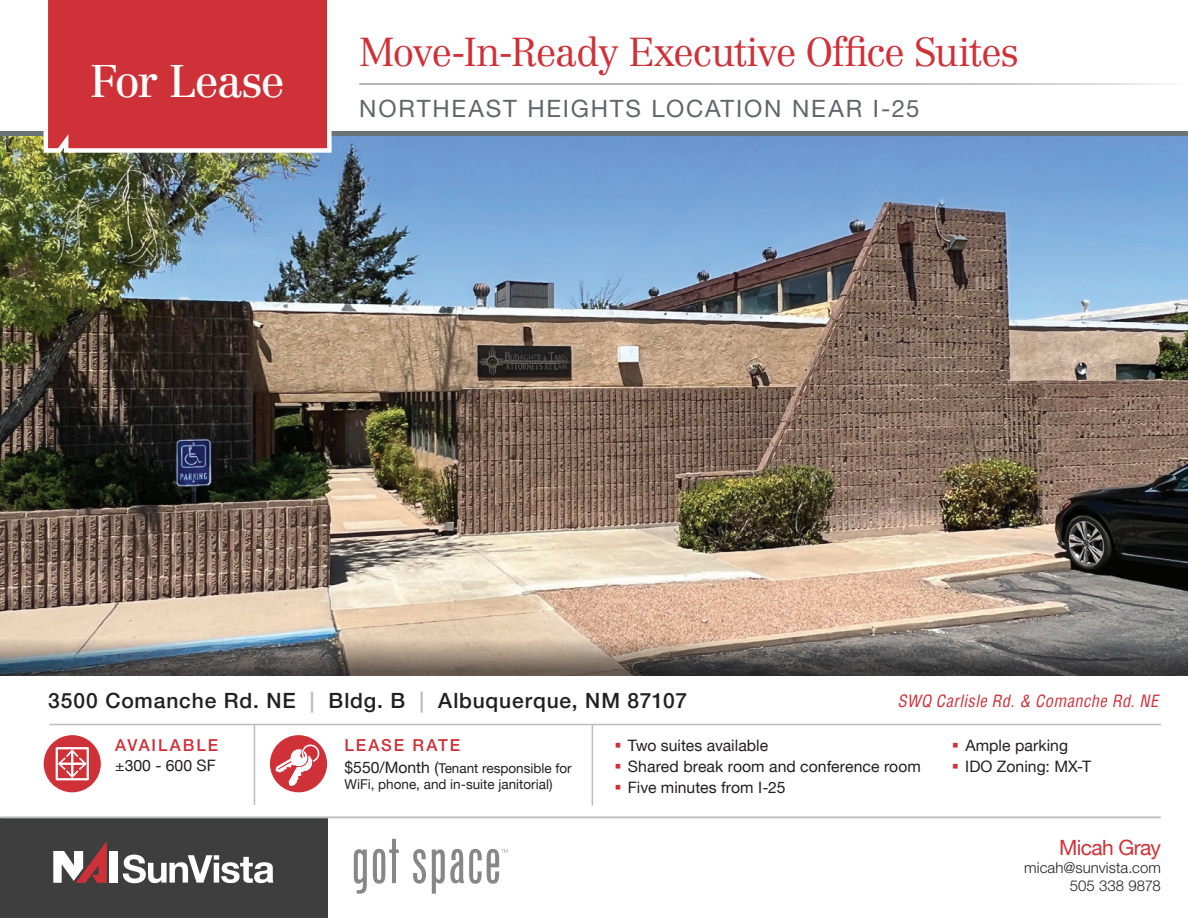
<style>
.page{position:relative;width:1188px;height:918px;background:#fff}
.page>*{position:absolute;margin:0;border:0;box-sizing:border-box;transform-origin:0 0}
.t1{font:45px "Centennial LT Std";letter-spacing:-.04em;color:#fff}
.t2{font:300 39.75px "Centennial LT Std";letter-spacing:-.03em;color:#cf3138}
.t3{font:24px "Helvetica Neue LT Std";letter-spacing:.075em;color:#62656a}
.t4{font:500 21px "Helvetica Neue LT";letter-spacing:.04em;color:#231f20}
.t5{font:21px "Helvetica Neue LT";letter-spacing:-.03em;color:#cf3138}
.t6{font:italic condensed 16.5px "Helvetica";color:#cf3138}
.t7{font:500 16.5px "Helvetica Neue LT";letter-spacing:.11em;color:#cf3138}
.t8{font:15.75px/21px "Helvetica Neue LT";letter-spacing:.005em;color:#231f20}
.t9{font:300 15px/18px "Helvetica Neue LT Std";letter-spacing:.005em;color:#231f20;text-align:right}
.t10{font:13.5px/16.5px "Helvetica Neue LT";color:#231f20}
.s1{color:#bcbdc0}
.s2{font-size:15.75px}
</style>
<div class="page">
<img style="left:0;top:136px;width:1188px;height:502px">
<img style="left:0;top:638px;width:1188px;height:38px">
<hr style="left:254px;top:725px;width:1px;height:80px;background:#bcbdc0">
<hr style="left:50px;top:724px;width:1111px;height:1px;background:#bcbdc0">
<hr style="left:592px;top:725px;width:1px;height:81px;background:#bcbdc0">
<div style="left:44px;top:735px;width:57px;height:57px;background:#cf3138;border-radius:50%"></div>
<svg style="left:59px;top:750px;width:27px;height:27px"></svg>
<div style="left:56px;top:747px;width:33px;height:33px;border:2px solid #fff"></div>
<div style="left:270px;top:735px;width:57px;height:57px;background:#cf3138;border-radius:50%"></div>
<svg style="left:276px;top:744px;width:43px;height:42px"></svg>
<div style="left:0;top:818px;width:327px;height:100px;background:#3e3e3f"></div>
<div style="left:110px;top:851px;width:8px;height:32px;background:#fff"></div>
<svg style="left:53px;top:841px;width:54px;height:42px"></svg>
<svg style="left:123px;top:855px;width:150px;height:28px"></svg>
<svg style="left:354px;top:839px;width:153px;height:55px"></svg>
<hr style="left:1px;top:816px;width:1159px;height:2px;background:#bcbdc0">
<div style="left:0;top:131px;width:1188px;height:5px;background:#697379"></div>
<svg style="left:41px;top:0;width:293px;height:155px;background:#d04147"></svg>
<hr style="left:359px;top:83px;width:825px;height:2px;background:#9d9fa2">
<h1 class="t1" style="left:90px;top:54px;width:197px">For Lease</h1>
<h2 class="t2" style="left:359px;top:29px;width:661px">Move-In-Ready Executive Office Suites</h2>
<h3 class="t3" style="left:359px;top:94px;width:562px">NORTHEAST HEIGHTS LOCATION NEAR I-25</h3>
<h3 class="t4" style="left:48px;top:688px;width:640px">3500 Comanche Rd. NE <span class="s1">|</span> Bldg. B <span class="s1">|</span> Albuquerque, NM 87107</h3>
<p class="t6" style="left:897px;top:690px;width:266px">SWQ Carlisle Rd.&amp; Comanche Rd.NE</p>
<p class="t8" style="left:628px;top:735px;width:295px">Two suites available<br>Shared break room and conference room<br>Five minutes from I-25</p>
<p class="t7" style="left:345px;top:735px;width:117px">LEASE RATE</p>
<p class="t10" style="left:345px;top:759px;width:229px"><span class="s2">$550/Month (</span>Tenant responsible for<br>WiFi, phone, and in-suite janitorial)</p>
<p class="t7" style="left:115px;top:735px;width:104px">AVAILABLE</p>
<p class="t8" style="left:115px;top:755px;width:102px">±300 - 600 SF</p>
<p class="t8" style="left:965px;top:735px;width:127px">Ample parking<br>IDO Zoning: MX-T</p>
<h3 class="t5" style="left:1059px;top:835px;width:103px">Micah Gray</h3>
<p class="t9" style="left:1024px;top:858px;width:138px">micah@sunvista.com<br>505 338 9878</p>
</div>
